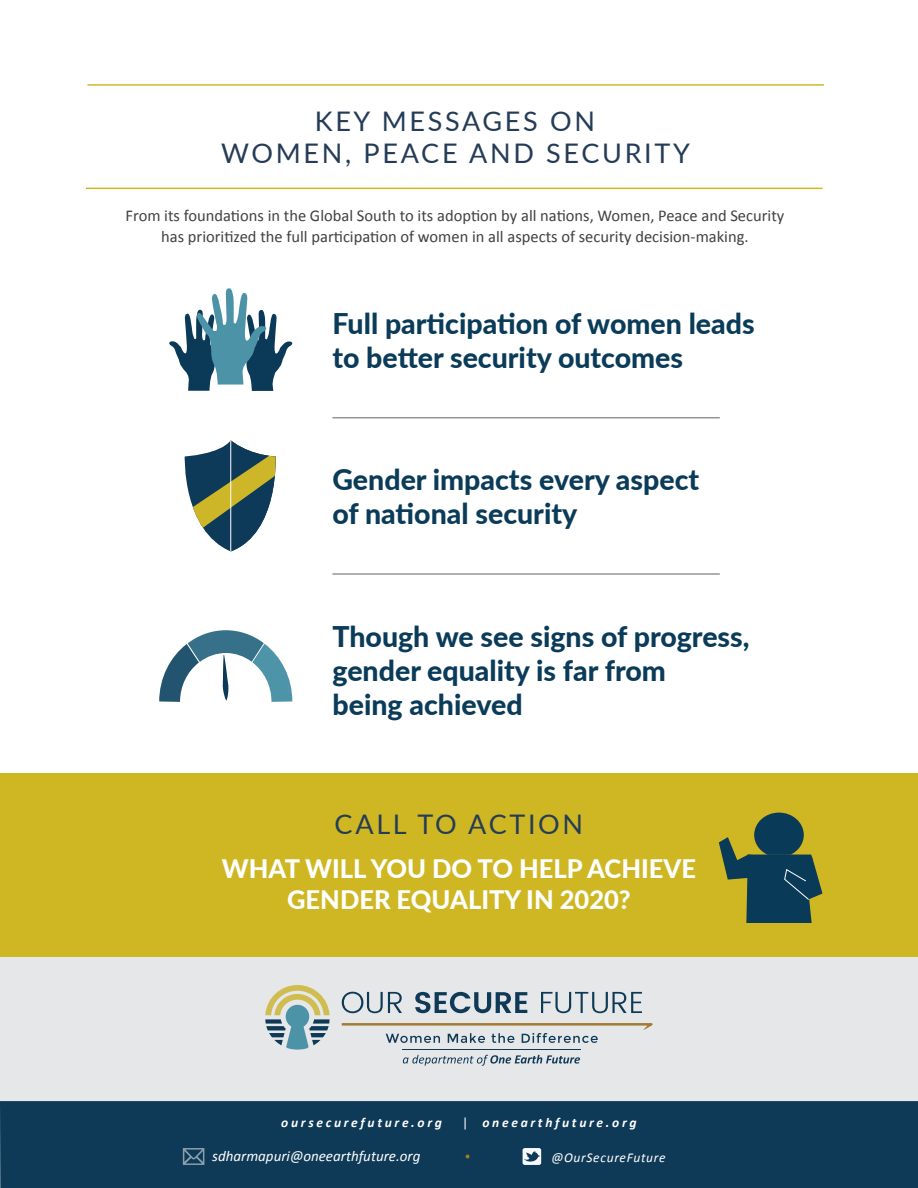
<style>
.page{position:relative;width:918px;height:1188px;background:#fff}
.page>*{position:absolute;margin:0;border:0;box-sizing:border-box;transform-origin:0 0}
.t1{font:800 28.5px/34.2px "Lato";color:#0a3b59}
.t2{font:27px/32.4px "Lato";letter-spacing:.1em;color:#253c57;text-align:center}
.t3{font:800 25.5px/30.6px "Lato";color:#fff;text-align:center}
.t4{font:16.5px/21.6px "Calibri";color:#414042;text-align:center}
.t5{font:italic 15px "Calibri";color:#fff}
.t6{font:italic 700 13.5px "Calibri";letter-spacing:.2em;color:#fff}
.t7{font:italic 13.5px "Calibri";letter-spacing:.05em;color:#fff}
.s1{font-weight:400;font-style:normal}
</style>
<div class="page">
<div style="left:0;top:941px;width:918px;height:169px;background:#e6e7e8"></div>
<div style="left:0;top:774px;width:918px;height:183px;background:#ceb723"></div>
<div style="left:0;top:1101px;width:918px;height:87px;background:#0f3a57"></div>
<svg style="left:183px;top:1148px;width:21px;height:17px"></svg>
<svg style="left:466px;top:1155px;width:4px;height:3px"></svg>
<svg style="left:523px;top:1148px;width:18px;height:17px"></svg>
<hr style="left:87px;top:84px;width:737px;height:2px;background:#cfb828">
<hr style="left:86px;top:188px;width:736px;height:1px;background:#cfb828">
<hr style="left:332px;top:417px;width:388px;height:1px;background:#939598">
<hr style="left:332px;top:573px;width:388px;height:2px;background:#939598">
<svg style="left:719px;top:813px;width:103px;height:109px"></svg>
<svg style="left:159px;top:630px;width:133px;height:72px"></svg>
<svg style="left:169px;top:288px;width:124px;height:103px"></svg>
<svg style="left:184px;top:440px;width:92px;height:111px"></svg>
<hr style="left:230px;top:440px;width:1px;height:111px;background:#fff">
<svg style="left:265px;top:985px;width:65px;height:65px"></svg>
<svg style="left:342px;top:992px;width:60px;height:21px"></svg>
<svg style="left:415px;top:992px;width:112px;height:21px"></svg>
<svg style="left:541px;top:992px;width:101px;height:21px"></svg>
<svg style="left:342px;top:1023px;width:311px;height:20px"></svg>
<hr style="left:403px;top:1049px;width:178px;height:1px;background:#0f3a57">
<svg style="left:403px;top:1055px;width:177px;height:11px"></svg>
<h2 class="t2" style="left:221px;top:104px;width:471px">KEY MESSAGES ON<br>WOMEN, PEACE AND SECURITY</h2>
<p class="t4" style="left:126px;top:204px;width:660px">From its foundations in the Global South to its adoption by all nations, Women, Peace and Security has prioritized the full participation of women in all aspects of security decision-making.</p>
<h1 class="t1" style="left:332px;top:306px;width:424px">Full participation of women leads to better security outcomes</h1>
<h1 class="t1" style="left:332px;top:462px;width:368px">Gender impacts every aspect of national security</h1>
<h1 class="t1" style="left:332px;top:618px;width:419px">Though we see signs of progress, gender equality is far from<br>being achieved</h1>
<h2 class="t2" style="left:335px;top:808px;width:250px">CALL TO ACTION</h2>
<h3 class="t3" style="left:222px;top:853px;width:476px">WHAT WILL YOU DO TO HELP ACHIEVE<br>GENDER EQUALITY IN 2020?</h3>
<p class="t6" style="left:281px;top:1114px;width:162px">oursecurefuture.org</p>
<p class="t6" style="left:462px;top:1114px;width:176px"><span class="s1">|</span> oneearthfuture.org</p>
<p class="t5" style="left:212px;top:1147px;width:210px">sdharmapuri@oneearthfuture.org</p>
<p class="t7" style="left:551px;top:1149px;width:116px">@OurSecureFuture</p>
</div>
